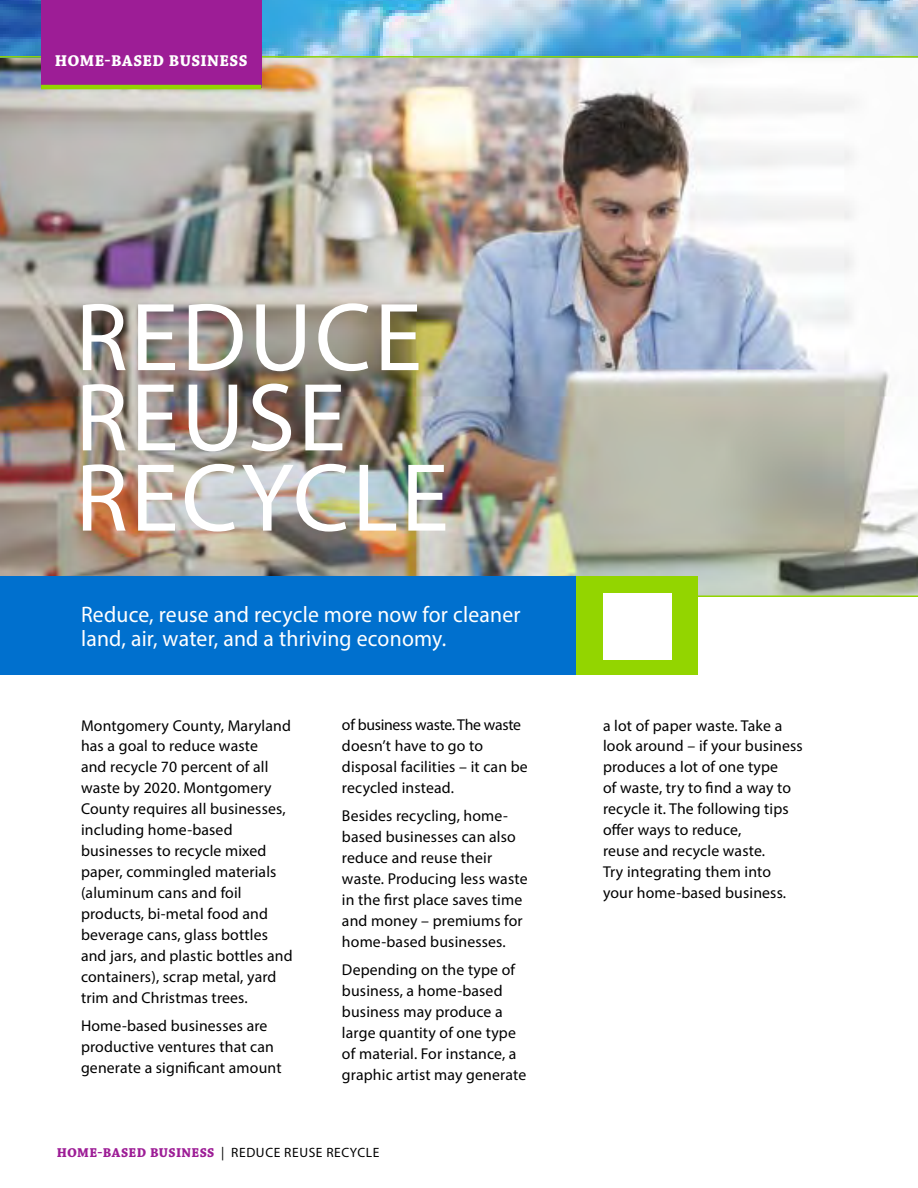
<style>
.page{position:relative;width:918px;height:1188px;background:#fff}
.page>*{position:absolute;margin:0;border:0;box-sizing:border-box;transform-origin:0 0}
.t1{font:97.5px/80.2px "Myriad Pro";letter-spacing:.03em;color:#fff}
.t2{font:22.5px/24px "Myriad Pro";letter-spacing:.01em;color:#fff;scale:.96 1}
.t3{font:700 16.5px "Chaparral Pro";letter-spacing:.02em;color:#fff}
.t4{font:15.75px/21px "Myriad Pro";letter-spacing:.01em;color:#000}
.t5{font:13.5px "Myriad Pro";letter-spacing:.045em;color:#000}
.s1{font-family:"Chaparral Pro";font-weight:700;color:#9d1d96}
</style>
<div class="page">
<img style="left:0;top:58px;width:918px;height:538px">
<hr style="left:0;top:596px;width:918px;height:1px;background:#93d500">
<img style="left:0;top:0;width:918px;height:56px">
<hr style="left:0;top:56px;width:918px;height:2px;background:#93d500">
<div style="left:41px;top:0;width:220px;height:88px;background:#9d1d96"></div>
<hr style="left:41px;top:85px;width:220px;height:4px;background:#93d500">
<div style="left:93px;top:576px;width:605px;height:99px;background:#93d500"></div>
<div style="left:0;top:576px;width:575px;height:99px;background:#0070ce"></div>
<div style="left:604px;top:593px;width:67px;height:66px;background:#fff"></div>
<p class="t3" style="left:55px;top:52px;width:194px">HOME-BASED BUSINESS</p>
<h1 class="t1" style="left:75px;top:296px;width:375px">REDUCE<br>REUSE<br>RECYCLE</h1>
<h2 class="t2" style="left:81px;top:602px;width:459px">Reduce, reuse and recycle more now for cleaner land, air, water, and a thriving economy.</h2>
<p class="t4" style="left:81px;top:714px;width:213px">Montgomery County, Maryland has a goal to reduce waste<br>and recycle 70 percent of all waste by 2020. Montgomery<br>County requires all businesses, including home-based businesses to recycle mixed paper, commingled materials (aluminum cans and foil products, bi-metal food and beverage cans, glass bottles and jars, and plastic bottles and containers), scrap metal, yard trim and Christmas trees.</p>
<p class="t4" style="left:81px;top:1015px;width:202px">Home-based businesses are productive ventures that can generate a significant amount</p>
<p class="t4" style="left:342px;top:714px;width:187px">of business waste. The waste doesn’t have to go to disposal facilities – it can be recycled instead.</p>
<p class="t4" style="left:342px;top:805px;width:187px">Besides recycling, home&shy;based businesses can also reduce and reuse their waste. Producing less waste in the first place saves time and money – premiums for home-based businesses.</p>
<p class="t4" style="left:342px;top:959px;width:186px">Depending on the type of business, a home-based business may produce a large quantity of one type of material. For instance, a graphic artist may generate</p>
<p class="t5" style="left:57px;top:1144px;width:324px"><span class="s1">HOME-BASED BUSINESS</span> | REDUCE REUSE RECYCLE</p>
<p class="t4" style="left:603px;top:714px;width:201px">a lot of paper waste. Take a look around – if your business produces a lot of one type<br>of waste, try to find a way to recycle it. The following tips offer ways to reduce,<br>reuse and recycle waste.<br>Try integrating them into your home-based business.</p>
</div>
